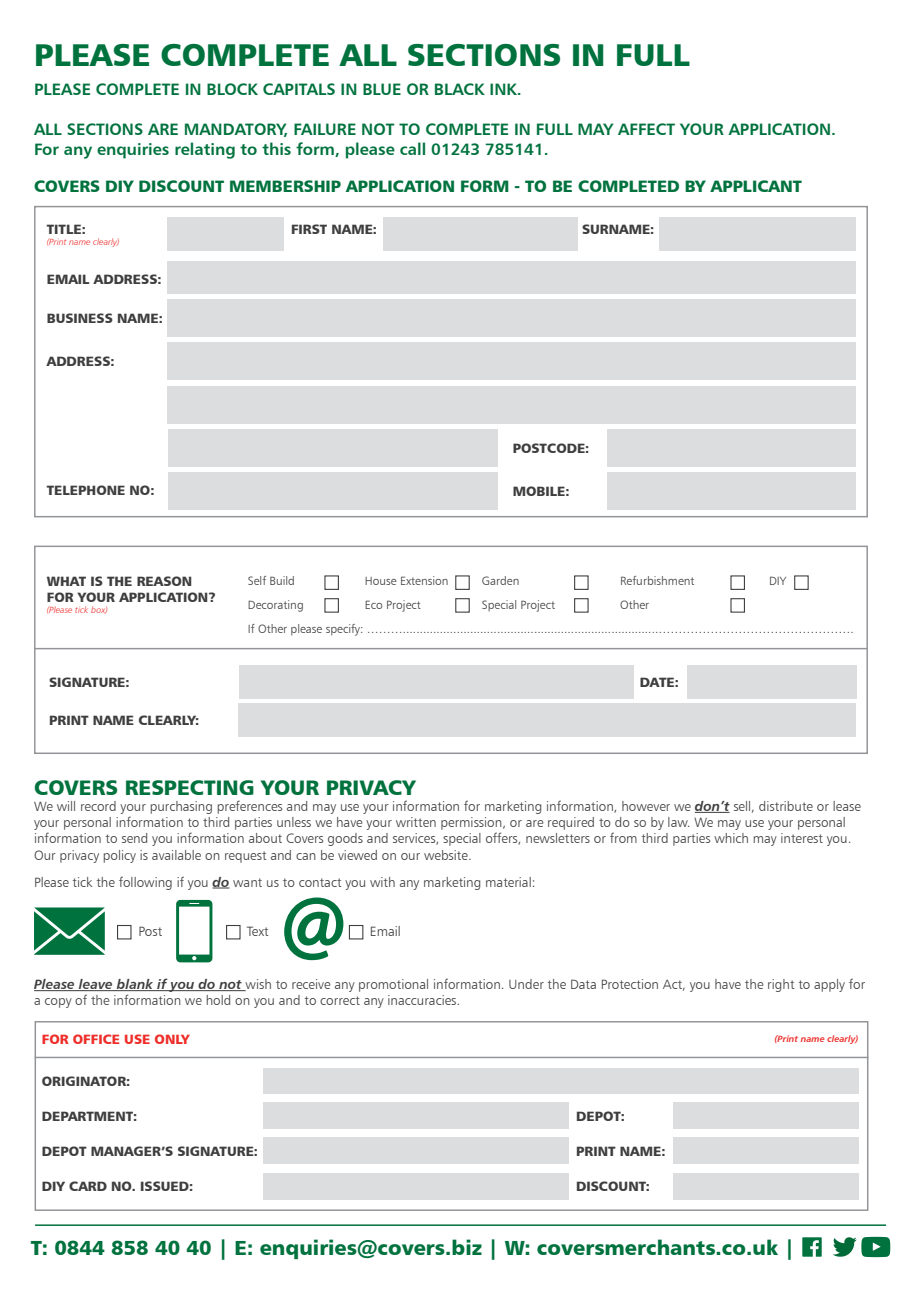
<style>
.page{position:relative;width:919px;height:1289px;background:#fff}
.page>*{position:absolute;margin:0;border:0;box-sizing:border-box;transform-origin:0 0}
.t1{font:31.5px "Humanist 777 BT Black B";color:#00723e}
.t2{font:21px "Humanist 777 BT Black B";color:#00723e}
.t3{font:20.4px "Humanist 777 BT Black B";color:#00723e}
.t4{font:16.5px "Humanist 777 BT Bold B";color:#00723e}
.t5{font:16.5px "Humanist 777 BT Black B";color:#00723e}
.t6{font:13.5px/16.2px "Humanist 777 BT Light B";color:#3e3e3f}
.t7{font:13.5px/16.2px "Humanist 777 BT Black B";color:#3e3e3f}
.t8{font:13.5px "Humanist 777 BT Black B";color:#ee2d29}
.t9{font:12px "Humanist 777 BT Light B";color:#3e3e3f}
.t10{font:9px "Humanist 777 BT Light Italic B";color:#ee2d29}
.t11{font:9px "Humanist 777 BT Bold Italic B";color:#ee2d29}
.s1{font-family:"Humanist 777 BT Bold Italic B"}
</style>
<div class="page">
<hr style="left:35px;top:1224px;width:850px;height:1px;background:#00723e">
<svg style="left:802px;top:1237px;width:19px;height:19px"></svg>
<svg style="left:832px;top:1236px;width:58px;height:21px"></svg>
<div style="left:34px;top:545px;width:833px;height:209px;border:2px solid #939598"></div>
<hr style="left:34px;top:648px;width:833px;height:1px;background:#939598">
<div style="left:324px;top:575px;width:15px;height:15px;border:1px solid #3e3e3f"></div>
<div style="left:455px;top:575px;width:14px;height:15px;border:1px solid #3e3e3f"></div>
<div style="left:574px;top:575px;width:14px;height:15px;border:1px solid #3e3e3f"></div>
<div style="left:730px;top:575px;width:15px;height:15px;border:1px solid #3e3e3f"></div>
<div style="left:794px;top:575px;width:14px;height:15px;border:1px solid #3e3e3f"></div>
<div style="left:324px;top:598px;width:15px;height:14px;border:1px solid #3e3e3f"></div>
<div style="left:455px;top:598px;width:14px;height:14px;border:1px solid #3e3e3f"></div>
<div style="left:574px;top:598px;width:14px;height:14px;border:1px solid #3e3e3f"></div>
<div style="left:730px;top:598px;width:15px;height:14px;border:1px solid #3e3e3f"></div>
<div style="left:239px;top:664px;width:395px;height:34px;background:#dcdddf"></div>
<div style="left:238px;top:703px;width:618px;height:34px;background:#dcdddf"></div>
<div style="left:686px;top:664px;width:170px;height:34px;background:#dcdddf"></div>
<div style="left:34px;top:206px;width:833px;height:311px;border:2px solid #939598"></div>
<div style="left:168px;top:217px;width:116px;height:34px;background:#dcdddf"></div>
<div style="left:383px;top:217px;width:194px;height:34px;background:#dcdddf"></div>
<div style="left:659px;top:217px;width:196px;height:34px;background:#dcdddf"></div>
<div style="left:168px;top:299px;width:688px;height:38px;background:#dcdddf"></div>
<div style="left:168px;top:342px;width:688px;height:38px;background:#dcdddf"></div>
<div style="left:168px;top:386px;width:688px;height:37px;background:#dcdddf"></div>
<div style="left:168px;top:430px;width:329px;height:37px;background:#dcdddf"></div>
<div style="left:607px;top:430px;width:249px;height:37px;background:#dcdddf"></div>
<div style="left:168px;top:472px;width:329px;height:37px;background:#dcdddf"></div>
<div style="left:607px;top:472px;width:249px;height:37px;background:#dcdddf"></div>
<div style="left:35px;top:1020px;width:833px;height:190px;border:2px solid #939598"></div>
<hr style="left:35px;top:1056px;width:833px;height:2px;background:#939598">
<div style="left:263px;top:1068px;width:595px;height:25px;background:#dcdddf"></div>
<div style="left:263px;top:1102px;width:305px;height:26px;background:#dcdddf"></div>
<div style="left:263px;top:1137px;width:305px;height:26px;background:#dcdddf"></div>
<div style="left:263px;top:1172px;width:305px;height:27px;background:#dcdddf"></div>
<div style="left:673px;top:1102px;width:185px;height:26px;background:#dcdddf"></div>
<div style="left:673px;top:1137px;width:185px;height:26px;background:#dcdddf"></div>
<div style="left:673px;top:1172px;width:185px;height:27px;background:#dcdddf"></div>
<hr style="left:694px;top:811px;width:35px;height:1px;background:#3e3e3f">
<svg style="left:212px;top:887px;width:17px;height:1px"></svg>
<hr style="left:34px;top:990px;width:212px;height:1px;background:#3e3e3f">
<svg style="left:284px;top:897px;width:59px;height:63px"></svg>
<svg style="left:34px;top:907px;width:71px;height:47px;background:#26875a"></svg>
<div style="left:226px;top:924px;width:14px;height:15px;border:1px solid #3e3e3f"></div>
<svg style="left:176px;top:899px;width:36px;height:63px"></svg>
<div style="left:117px;top:924px;width:14px;height:15px;border:1px solid #3e3e3f"></div>
<div style="left:349px;top:924px;width:14px;height:15px;border:1px solid #3e3e3f"></div>
<div style="left:168px;top:261px;width:688px;height:32px;background:#dcdddf"></div>
<p class="t1" style="left:34px;top:35px;width:657px">PLEASE COMPLETE ALL SECTIONS IN FULL</p>
<p class="t4" style="left:34px;top:79px;width:489px">PLEASE COMPLETE IN BLOCK CAPITALS IN BLUE OR BLACK INK.</p>
<p class="t4" style="left:34px;top:119px;width:803px">ALL SECTIONS ARE MANDATORY, FAILURE NOT TO COMPLETE IN FULL MAY AFFECT YOUR APPLICATION.</p>
<p class="t4" style="left:34px;top:138px;width:516px">For any enquiries relating to this form, please call 01243 785141.</p>
<p class="t5" style="left:34px;top:175px;width:769px">COVERS DIY DISCOUNT MEMBERSHIP APPLICATION FORM - TO BE COMPLETED BY APPLICANT</p>
<p class="t7" style="left:47px;top:221px;width:41px">TITLE:</p>
<p class="t10" style="left:47px;top:236px;width:74px">(Print name clearly)</p>
<p class="t7" style="left:291px;top:221px;width:88px">FIRST NAME:</p>
<p class="t7" style="left:582px;top:221px;width:74px">SURNAME:</p>
<p class="t7" style="left:47px;top:270px;width:116px">EMAIL ADDRESS:</p>
<p class="t7" style="left:47px;top:310px;width:118px">BUSINESS NAME:</p>
<p class="t7" style="left:47px;top:353px;width:69px">ADDRESS:</p>
<p class="t7" style="left:512px;top:440px;width:78px">POSTCODE:</p>
<p class="t7" style="left:47px;top:481px;width:109px">TELEPHONE NO:</p>
<p class="t7" style="left:512px;top:482px;width:58px">MOBILE:</p>
<p class="t7" style="left:47px;top:572px;width:170px">WHAT IS THE REASON<br>FOR YOUR APPLICATION?</p>
<p class="t10" style="left:47px;top:604px;width:63px">(Please tick box)</p>
<p class="t7" style="left:49px;top:673px;width:82px">SIGNATURE:</p>
<p class="t7" style="left:49px;top:712px;width:152px">PRINT NAME CLEARLY:</p>
<p class="t9" style="left:248px;top:573px;width:49px">Self Build</p>
<p class="t9" style="left:365px;top:573px;width:85px">House Extension</p>
<p class="t9" style="left:482px;top:573px;width:39px">Garden</p>
<p class="t9" style="left:620px;top:573px;width:76px">Refurbishment</p>
<p class="t9" style="left:769px;top:573px;width:19px">DIY</p>
<p class="t9" style="left:248px;top:597px;width:57px">Decorating</p>
<p class="t9" style="left:365px;top:597px;width:57px">Eco Project</p>
<p class="t9" style="left:482px;top:597px;width:75px">Special Project</p>
<p class="t9" style="left:620px;top:597px;width:31px">Other</p>
<p class="t9" style="left:248px;top:621px;width:607px">If Other please specify: ………............................................................................………………………………………….</p>
<p class="t7" style="left:639px;top:673px;width:41px">DATE:</p>
<p class="t2" style="left:34px;top:774px;width:383px">COVERS RESPECTING YOUR PRIVACY</p>
<p class="t6" style="left:34px;top:798px;width:828px">We will record your purchasing preferences and may use your information for marketing information, however we <span class="s1">don’t</span> sell, distribute or lease your personal information to third parties unless we have your written permission, or are required to do so by law. We may use your personal information to send you information about Covers goods and services, special offers, newsletters or from third parties which may interest you.<br>Our privacy policy is available on request and can be viewed on our website.</p>
<p class="t6" style="left:34px;top:873px;width:503px">Please tick the following if you <span class="s1">do</span> want us to contact you with any marketing material:</p>
<p class="t6" style="left:139px;top:922px;width:25px">Post</p>
<p class="t6" style="left:247px;top:922px;width:24px">Text</p>
<p class="t6" style="left:370px;top:922px;width:33px">Email</p>
<p class="t6" style="left:34px;top:976px;width:832px"><span class="s1">Please leave blank if you do not</span> wish to receive any promotional information. Under the Data Protection Act, you have the right to apply for a copy of the information we hold on you and to correct any inaccuracies.</p>
<p class="t8" style="left:42px;top:1030px;width:149px">FOR OFFICE USE ONLY</p>
<p class="t7" style="left:42px;top:1072px;width:90px">ORIGINATOR:</p>
<p class="t7" style="left:42px;top:1107px;width:97px">DEPARTMENT:</p>
<p class="t7" style="left:42px;top:1142px;width:218px">DEPOT MANAGER’S SIGNATURE:</p>
<p class="t7" style="left:42px;top:1177px;width:153px">DIY CARD NO. ISSUED:</p>
<p class="t7" style="left:576px;top:1107px;width:50px">DEPOT:</p>
<p class="t7" style="left:576px;top:1142px;width:91px">PRINT NAME:</p>
<p class="t7" style="left:576px;top:1177px;width:75px">DISCOUNT:</p>
<p class="t11" style="left:774px;top:1033px;width:86px">(Print name clearly)</p>
<h3 class="t3" style="left:31px;top:1234px;width:765px">T: 0844 858 40 40 | E: enquiries@covers.biz | W: coversmerchants.co.uk |</h3>
</div>
